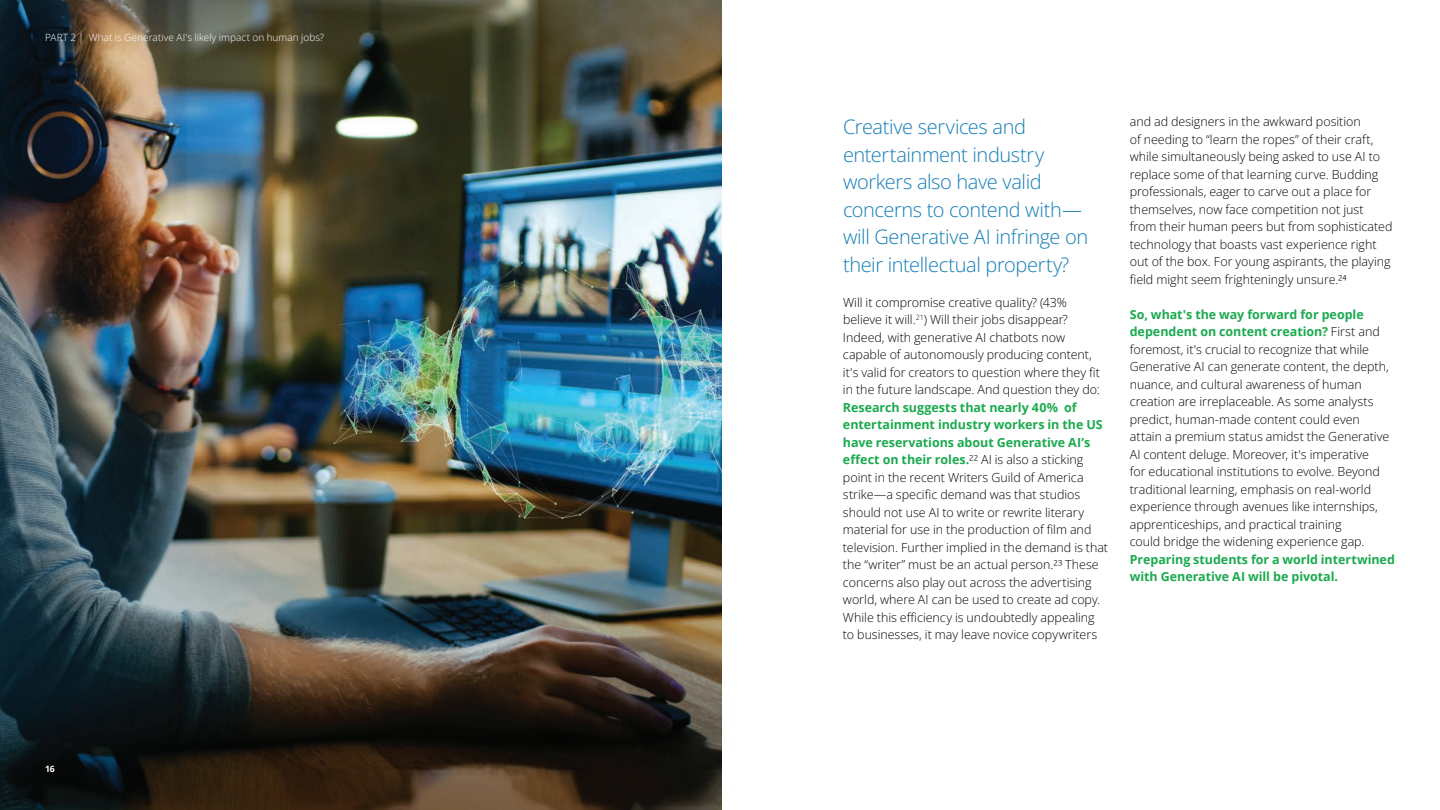
<style>
.page{position:relative;width:1440px;height:810px;background:#fff}
.page>*{position:absolute;margin:0;border:0;box-sizing:border-box;transform-origin:0 0}
.t1{font:20px/27.5px "Open Sans";letter-spacing:-.02em;color:#137db7}
.t2{font:12.5px/17.5px "Open Sans";letter-spacing:-.005em;color:#040503}
.t3{font:700 12.5px/17.5px "Open Sans";letter-spacing:-.005em;color:#1aaa4e}
.t4{font:10px "Open Sans";letter-spacing:.005em;color:#fff}
.t5{font:700 8.75px "Open Sans";color:#fff}
.s1{font-weight:700;color:#1aaa4e}
</style>
<div class="page">
<img style="left:0;top:0;width:722px;height:810px">
<p class="t4" style="left:45px;top:30px;width:281px">PART 2 | What is Generative AI's likely impact on human jobs?</p>
<p class="t5" style="left:45px;top:762px;width:11px">16</p>
<h1 class="t1" style="left:843px;top:113px;width:247px">Creative services and entertainment industry workers also have valid concerns to contend with— will Generative AI infringe on their intellectual property?</h1>
<p class="t2" style="left:843px;top:293px;width:259px">Will it compromise creative quality? (43% believe it will.<sup>21</sup>) Will their jobs disappear?<br>Indeed, with generative AI chatbots now capable of autonomously producing content, it's valid for creators to question where they fit in the future landscape. And question they do:</p>
<p class="t2" style="left:843px;top:398px;width:267px"><span class="s1">Research suggests that nearly 40% of entertainment industry workers in the US have reservations about Generative AI’s effect on their roles.</span>22 AI is also a sticking point in the recent Writers Guild of America strike—a specific demand was that studios should not use AI to write or rewrite literary material for use in the production of film and television. Further implied in the demand is that the “writer” must be an actual person.23 These concerns also play out across the advertising world, where AI can be used to create ad copy.<br>While this efficiency is undoubtedly appealing to businesses, it may leave novice copywriters</p>
<p class="t2" style="left:1130px;top:113px;width:264px">and ad designers in the awkward position<br>of needing to “learn the ropes” of their craft, while simultaneously being asked to use AI to replace some of that learning curve. Budding professionals, eager to carve out a place for themselves, now face competition not just from their human peers but from sophisticated technology that boasts vast experience right out of the box. For young aspirants, the playing field might seem frighteningly unsure.24</p>
<p class="t2" style="left:1130px;top:305px;width:261px"><span class="s1">So, what's the way forward for people dependent on content creation?</span> First and foremost, it's crucial to recognize that while Generative AI can generate content, the depth, nuance, and cultural awareness of human creation are irreplaceable. As some analysts predict, human-made content could even attain a premium status amidst the Generative AI content deluge. Moreover, it's imperative<br>for educational institutions to evolve. Beyond traditional learning, emphasis on real-world experience through avenues like internships, apprenticeships, and practical training<br>could bridge the widening experience gap.</p>
<p class="t3" style="left:1130px;top:550px;width:267px">Preparing students for a world intertwined with Generative AI will be pivotal.</p>
</div>
